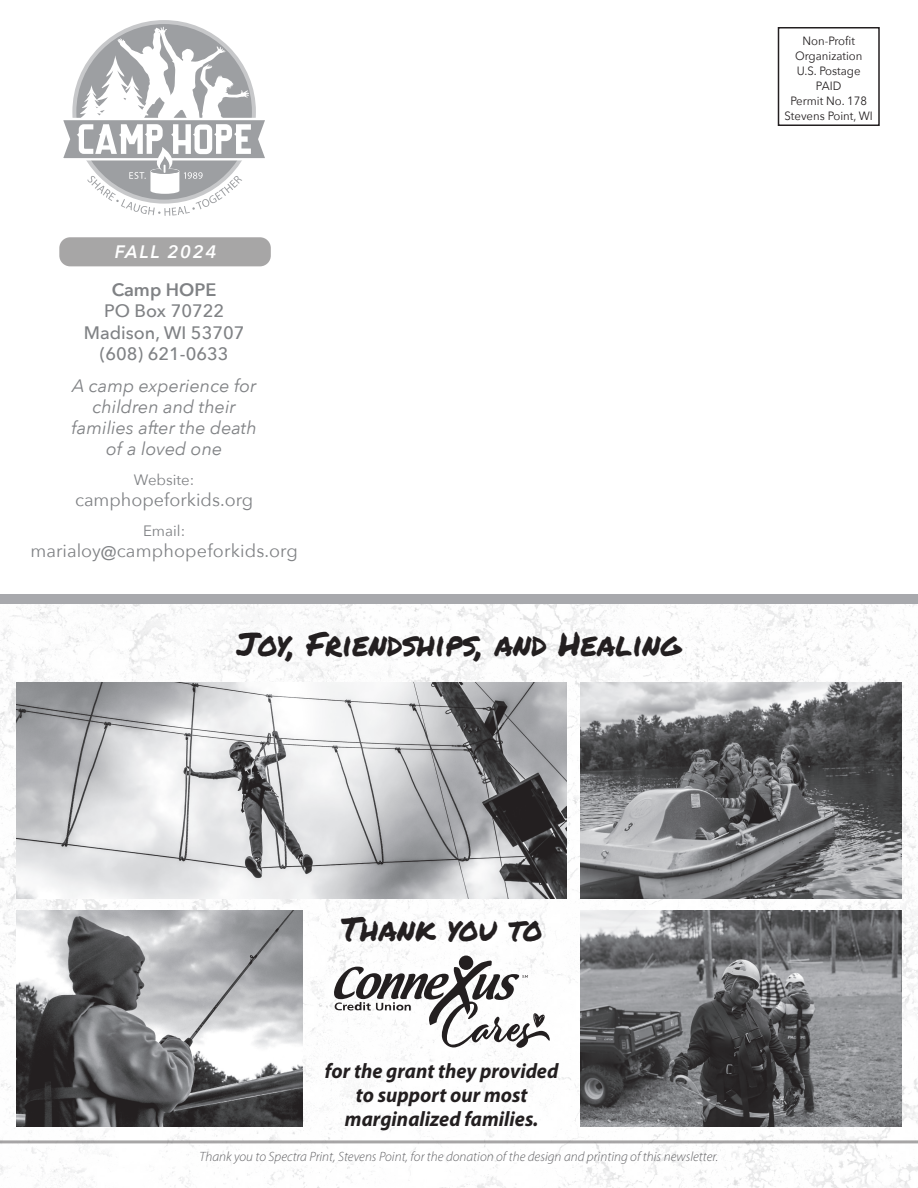
<style>
.page{position:relative;width:918px;height:1188px;background:#fff}
.page>*{position:absolute;margin:0;border:0;box-sizing:border-box;transform-origin:0 0}
.t1{font:33px "Permanent Marker";color:#231f20;scale:.96 1}
.t2{font:italic 700 21px/24px "Myriad Pro";color:#231f20;text-align:center;scale:.96 1}
.t3{font:italic 18px/21px "Avenir Next";color:#808285;text-align:center}
.t4{font:18px "Avenir Next";color:#808285}
.t5{font:500 18px/21.6px "Avenir Next";color:#808285;text-align:center}
.t6{font:600 18px "Avenir Next";color:#808285}
.t7{font:italic 600 18px "Avenir Next";letter-spacing:.1em;color:#fff}
.t8{font:15px "Avenir Next";color:#808285}
.t9{font:italic 300 13.5px "Myriad Pro";color:#636366}
.t10{font:12px/15px "Avenir Next";color:#231f20;text-align:center;scale:.95 1}
.s1{font-size:19.5px}
</style>
<div class="page">
<img style="left:0;top:603px;width:918px;height:585px">
<div style="left:0;top:594px;width:918px;height:9px;background:#a8a9ad"></div>
<svg style="left:63px;top:20px;width:202px;height:196px"></svg>
<div style="left:778px;top:27px;width:102px;height:99px;border:2px solid #231f20"></div>
<hr style="left:0;top:1140px;width:918px;height:3px;background:#231f20">
<div style="left:59px;top:237px;width:212px;height:29px;background:#a7a6a6;border-radius:11px"></div>
<img style="left:16px;top:683px;width:551px;height:216px">
<img style="left:580px;top:683px;width:322px;height:216px">
<img style="left:580px;top:910px;width:322px;height:216px">
<img style="left:16px;top:910px;width:286px;height:216px">
<div style="left:459px;top:956px;width:14px;height:14px;background:#231f20;border-radius:50%"></div>
<svg style="left:333px;top:961px;width:217px;height:87px"></svg>
<h3 class="t7" style="left:115px;top:236px;width:103px">FALL 2024</h3>
<h3 class="t6" style="left:112px;top:274px;width:106px">Camp HOPE</h3>
<h3 class="t5" style="left:84px;top:300px;width:162px">PO Box 70722<br>Madison, WI 53707 (608) 621-0633</h3>
<h3 class="t3" style="left:72px;top:374px;width:187px">A camp experience for children and their families after the death of a loved one</h3>
<p class="t8" style="left:134px;top:467px;width:62px">Website:</p>
<h3 class="t4" style="left:75px;top:484px;width:180px">camphopeforkids.org</h3>
<p class="t8" style="left:143px;top:518px;width:44px">Email:</p>
<h3 class="t4" style="left:31px;top:535px;width:269px">marialoy<span class="s1">@</span>camphopeforkids.org</h3>
<h1 class="t1" style="left:237px;top:619px;width:464px">Joy, Friendships, and Healing</h1>
<p class="t10" style="left:785px;top:33px;width:94px">Non-Profit<br>Organization<br>U.S. Postage<br>PAID<br>Permit No. 178<br>Stevens Point, WI</p>
<h1 class="t1" style="left:341px;top:904px;width:211px">Thank you to</h1>
<h2 class="t2" style="left:325px;top:1058px;width:245px">for the grant they provided to support our most marginalized families.</h2>
<p class="t9" style="left:200px;top:1149px;width:520px">Thank you to Spectra Print, Stevens Point, for the donation of the design and printing of this newsletter.</p>
</div>
